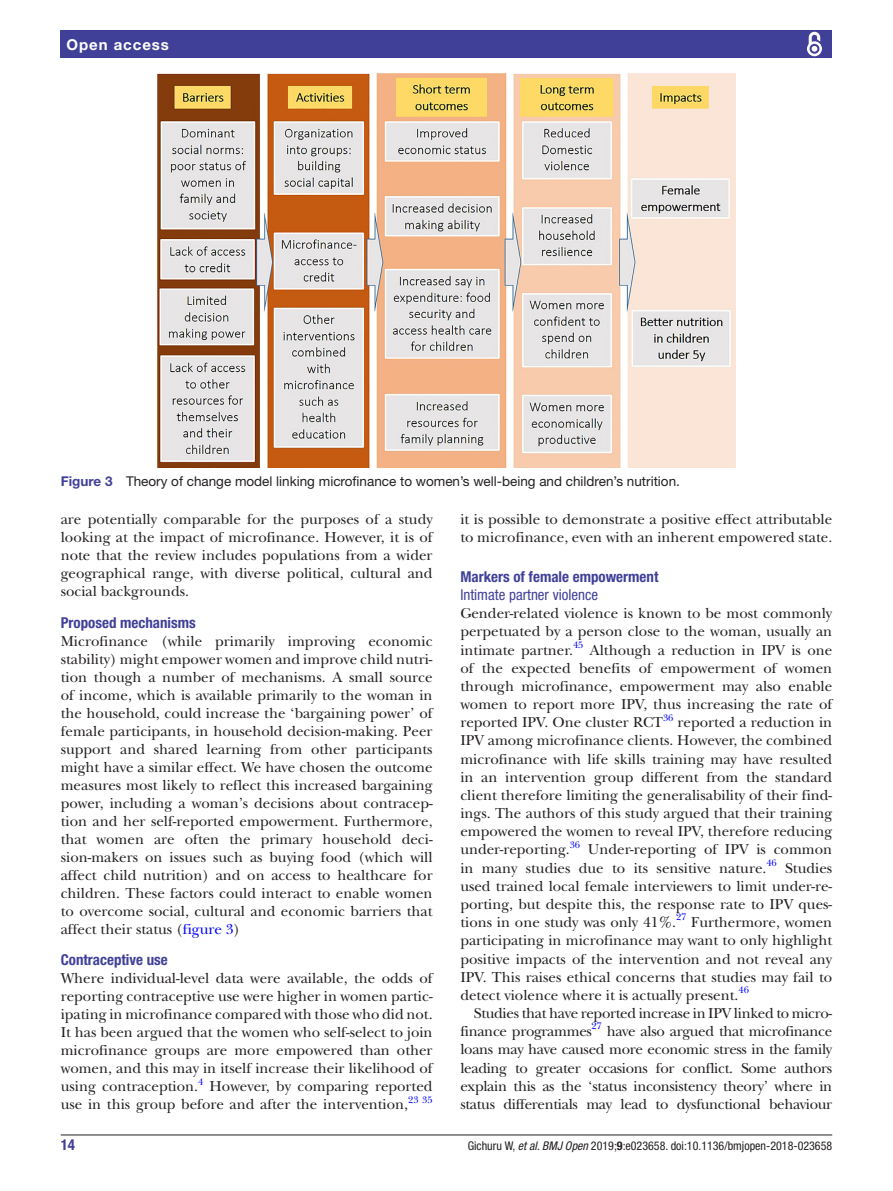
<style>
.page{position:relative;width:893px;height:1191px;background:#fff}
.page>*{position:absolute;margin:0;border:0;box-sizing:border-box;transform-origin:0 0}
.t1{font:15px/18px "New Baskerville";color:#231f20;text-align:justify}
.t2{font:15px/18.1px "New Baskerville";letter-spacing:-.02em;color:#231f20}
.t3{font:700 condensed 15px "Helvetica Neue LT Std";color:#414099}
.t4{font:condensed 15px "Helvetica Neue LT Std";color:#414099}
.t5{font:700 15px "Helvetica Neue LT Std";letter-spacing:.065em;color:#fff}
.t6{font:13.5px "Helvetica Neue LT Std";color:#231f20}
.t7{font:condensed 12px "Helvetica Neue LT Std";color:#231f20}
.t8{font:9.9px "New Baskerville";color:#00f}
.s1{font-weight:700;color:#414099}
.s2{color:#00f}
.s3{font-style:italic}
.s4{font-weight:700}
</style>
<div class="page">
<hr style="left:61px;top:1134px;width:771px;height:1px;background:#231f20">
<div style="left:61px;top:31px;width:771px;height:27px;background:#414099"></div>
<svg style="left:807px;top:31px;width:15px;height:26px"></svg>
<img style="left:157px;top:73px;width:579px;height:395px">
<p class="t5" style="left:66px;top:35px;width:104px">Open access</p>
<p class="t6" style="left:61px;top:473px;width:621px"><span class="s1">Figure 3</span> Theory of change model linking microfinance to women’s well-being and children’s nutrition.</p>
<p class="t1" style="left:61px;top:510px;width:373px">are potentially comparable for the purposes of a study looking at the impact of microfinance. However, it is of note that the review includes populations from a wider geographical range, with diverse political, cultural and social backgrounds.</p>
<p class="t3" style="left:61px;top:613px;width:137px">Proposed mechanisms</p>
<p class="t1" style="left:61px;top:632px;width:373px">Microfinance (while primarily improving economic stability) might empower women and improve child nutri&shy;tion though a number of mechanisms. A small source of income, which is available primarily to the woman in the household, could increase the ‘bargaining power’ of female participants, in household decision-making. Peer support and shared learning from other participants might have a similar effect. We have chosen the outcome measures most likely to reflect this increased bargaining power, including a woman’s decisions about contracep&shy;tion and her self-reported empowerment. Furthermore, that women are often the primary household deci&shy;sion-makers on issues such as buying food (which will affect child nutrition) and on access to healthcare for children. These factors could interact to enable women to overcome social, cultural and economic barriers that affect their status (<span class="s2">figure 3</span>)</p>
<p class="t3" style="left:61px;top:951px;width:109px">Contraceptive use</p>
<p class="t1" style="left:61px;top:969px;width:373px">Where individual-level data were available, the odds of reporting contraceptive use were higher in women partic&shy;ipating in microfinance compared with those who did not.<br>It has been argued that the women who self-select to join microfinance groups are more empowered than other women, and this may in itself increase their likelihood of using contraception.</p>
<p class="t8" style="left:198px;top:1075px;width:7px">4</p>
<p class="t1" style="left:61px;top:1077px;width:373px;text-indent:149px">However, by comparing reported use in this group before and after the intervention,</p>
<p class="t8" style="left:408px;top:1093px;width:26px">23 35</p>
<p class="t1" style="left:460px;top:510px;width:373px">it is possible to demonstrate a positive effect attributable to microfinance, even with an inherent empowered state.</p>
<p class="t3" style="left:460px;top:567px;width:200px">Markers of female empowerment</p>
<p class="t4" style="left:460px;top:586px;width:139px">Intimate partner violence</p>
<p class="t1" style="left:460px;top:604px;width:373px">Gender-related violence is known to be most commonly perpetuated by a person close to the woman, usually an intimate partner.<sup>45</sup> Although a reduction in IPV is one of the expected benefits of empowerment of women through microfinance, empowerment may also enable women to report more IPV, thus increasing the rate of reported IPV. One cluster RCT</p>
<p class="t8" style="left:663px;top:711px;width:12px">36</p>
<p class="t1" style="left:460px;top:713px;width:373px;text-indent:217px">reported a reduction in IPV among microfinance clients. However, the combined microfinance with life skills training may have resulted in an intervention group different from the standard client therefore limiting the generalisability of their find&shy;ings. The authors of this study argued that their training empowered the women to reveal IPV, therefore reducing under-reporting.</p>
<p class="t8" style="left:570px;top:838px;width:12px">36</p>
<p class="t1" style="left:460px;top:840px;width:373px;text-indent:127px">Under-reporting of IPV is common in many studies due to its sensitive nature.</p>
<p class="t8" style="left:766px;top:857px;width:12px">46</p>
<p class="t1" style="left:460px;top:858px;width:373px;text-indent:325px">Studies used trained local female interviewers to limit under-re&shy;porting, but despite this, the response rate to IPV ques&shy;tions in one study was only 41%.</p>
<p class="t8" style="left:676px;top:911px;width:12px">27</p>
<p class="t1" style="left:460px;top:913px;width:373px;text-indent:231px">Furthermore, women participating in microfinance may want to only highlight positive impacts of the intervention and not reveal any IPV. This raises ethical concerns that studies may fail to detect violence where it is actually present.</p>
<p class="t8" style="left:738px;top:984px;width:12px">46</p>
<p class="t2" style="left:460px;top:1004px;width:373px;text-indent:14px">Studies that have reported increase in IPV linked to micro&shy;finance programmes</p>
<p class="t8" style="left:592px;top:1020px;width:12px">27</p>
<p class="t1" style="left:460px;top:1022px;width:373px;text-indent:146px">have also argued that microfinance loans may have caused more economic stress in the family leading to greater occasions for conflict. Some authors explain this as the ‘status inconsistency theory’ where in status differentials may lead to dysfunctional behaviour</p>
<p class="t3" style="left:61px;top:1135px;width:16px">14</p>
<p class="t7" style="left:468px;top:1138px;width:366px">Gichuru W, <span class="s3">et al</span>. <span class="s3">BMJ Open</span> 2019;<span class="s4">9</span>:e023658. doi:10.1136/bmjopen-2018-023658</p>
</div>
